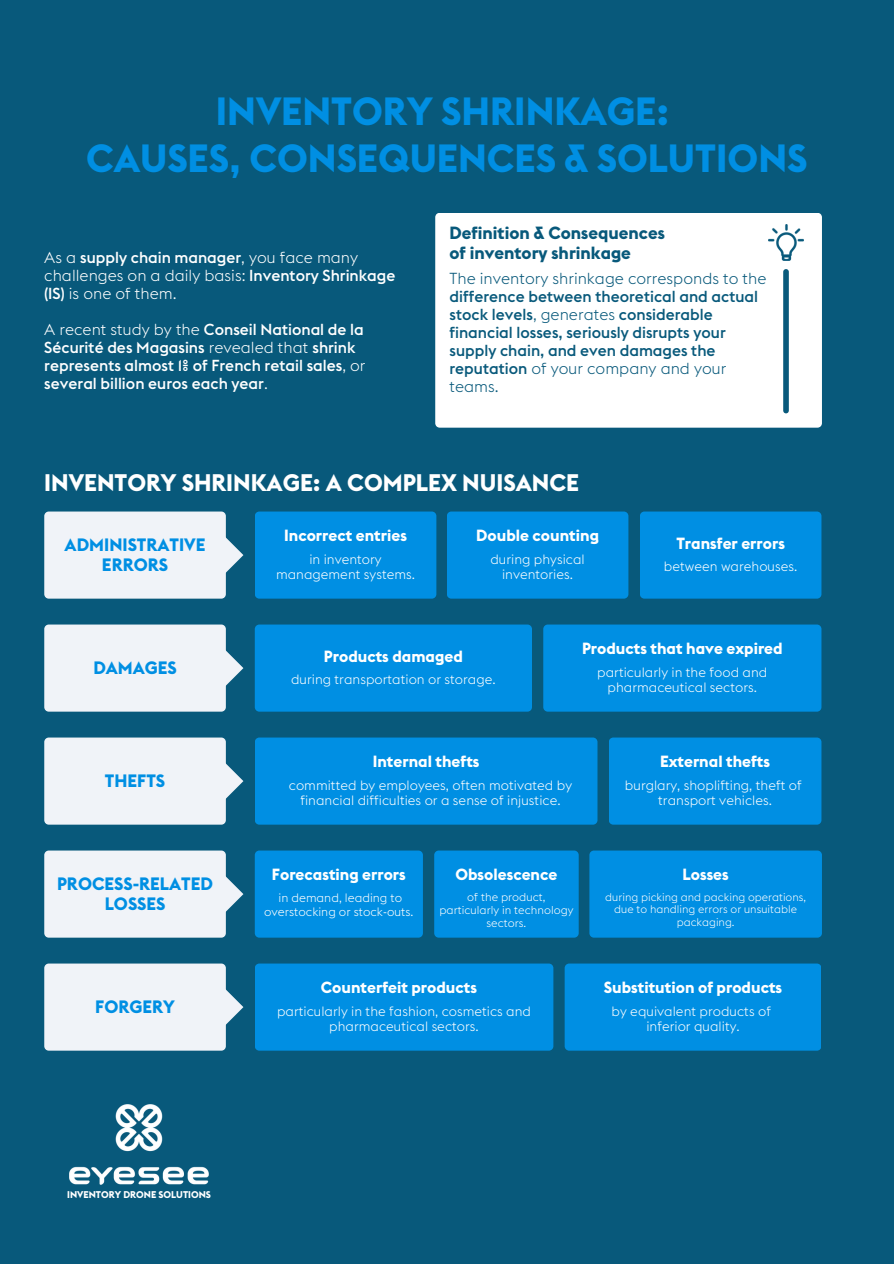
<style>
.page{position:relative;width:894px;height:1264px;background:#fff}
.page>*{position:absolute;margin:0;border:0;box-sizing:border-box;transform-origin:0 0}
.t1{font:700 38.85px/46.2px "Euclid Flex";color:#008fe3;text-align:center}
.t2{font:700 23.7px "Euclid Flex";color:#fff}
.t3{font:700 17.7px/20.2px "Euclid Flex";color:#008fe3;text-align:center}
.t4{font:700 17.4px/20.2px "Euclid Flex";color:#08597b}
.t5{font:700 15.9px "Euclid Flex";color:#fff}
.t6{font:500 15.75px/18px "Euclid Flex";color:#08597b}
.t7{font:500 15.75px/18px "Euclid Flex";color:#fff}
.t8{font:300 15.75px/18px "Euclid Flex";color:#fff}
.t9{font:300 13.35px/15.6px "Euclid Flex";color:#fff;text-align:center}
.t10{font:300 12px/14px "Euclid Flex";color:#fff;text-align:center}
.t11{font:300 11.25px/13px "Euclid Flex";color:#fff;text-align:center}
.t12{font:300 10.95px/12.8px "Euclid Flex";color:#fff;text-align:center}
.t13{font:700 9.6px "Euclid Flex";color:#fff}
.s1{font-weight:500}
.s2{font-weight:300}
</style>
<div class="page">
<div style="left:0;top:0;width:893px;height:1263px;background:#08597b"></div>
<div style="left:255px;top:511px;width:181px;height:87px;background:#008fe3;border-radius:4px"></div>
<div style="left:255px;top:850px;width:168px;height:87px;background:#008fe3;border-radius:4px"></div>
<div style="left:44px;top:511px;width:182px;height:87px;background:#f0f3f8;border-radius:4px"></div>
<div style="left:44px;top:850px;width:182px;height:87px;background:#f0f3f8;border-radius:4px"></div>
<div style="left:44px;top:624px;width:182px;height:87px;background:#f0f3f8;border-radius:4px"></div>
<div style="left:44px;top:737px;width:182px;height:87px;background:#f0f3f8;border-radius:4px"></div>
<div style="left:44px;top:963px;width:182px;height:87px;background:#f0f3f8;border-radius:4px"></div>
<div style="left:446px;top:511px;width:182px;height:87px;background:#008fe3;border-radius:4px"></div>
<div style="left:434px;top:850px;width:144px;height:87px;background:#008fe3;border-radius:4px"></div>
<div style="left:543px;top:624px;width:278px;height:87px;background:#008fe3;border-radius:4px"></div>
<div style="left:608px;top:737px;width:213px;height:87px;background:#008fe3;border-radius:4px"></div>
<div style="left:564px;top:963px;width:257px;height:87px;background:#008fe3;border-radius:4px"></div>
<div style="left:255px;top:624px;width:276px;height:87px;background:#008fe3;border-radius:5px"></div>
<div style="left:255px;top:737px;width:342px;height:87px;background:#008fe3;border-radius:4px"></div>
<div style="left:255px;top:963px;width:298px;height:87px;background:#008fe3;border-radius:4px"></div>
<div style="left:639px;top:511px;width:182px;height:87px;background:#008fe3;border-radius:4px"></div>
<div style="left:589px;top:850px;width:232px;height:87px;background:#008fe3;border-radius:4px"></div>
<svg style="left:225px;top:522px;width:18px;height:66px"></svg>
<svg style="left:225px;top:860px;width:18px;height:67px"></svg>
<svg style="left:225px;top:634px;width:18px;height:67px"></svg>
<svg style="left:225px;top:747px;width:18px;height:67px"></svg>
<svg style="left:225px;top:973px;width:18px;height:67px"></svg>
<div style="left:435px;top:213px;width:386px;height:214px;background:#fff"></div>
<img style="left:768px;top:224px;width:35px;height:36px">
<svg style="left:783px;top:269px;width:5px;height:144px"></svg>
<img style="left:69px;top:1104px;width:140px;height:81px">
<h4 class="t1" style="left:86px;top:88px;width:722px">INVENTORY SHRINKAGE:<br>CAUSES, CONSEQUENCES &amp; SOLUTIONS</h4>
<h5 class="t8" style="left:44px;top:248px;width:352px">As a <span class="s1">supply chain manager</span>, you face many challenges on a daily basis: <span class="s1">Inventory Shrinkage (IS)</span> is one of them.</h5>
<h5 class="t7" style="left:44px;top:320px;width:323px"><span class="s2">A recent study by the</span> Conseil National de la Sécurité des Magasins <span class="s2">revealed that</span> shrink represents almost 1% of French retail sales<span class="s2">, or </span>several billion euros each year<span class="s2">.</span></h5>
<h4 class="t4" style="left:449px;top:222px;width:217px">Definition &amp; Consequences of inventory shrinkage</h4>
<h6 class="t6" style="left:449px;top:269px;width:318px"><span class="s2">The inventory shrinkage corresponds to the </span>difference between theoretical and actual stock levels<span class="s2">, generates</span> considerable financial losses, seriously disrupts your supply chain, and even damages the reputation <span class="s2">of your company and your teams.</span></h6>
<p class="t2" style="left:44px;top:467px;width:536px">INVENTORY SHRINKAGE: A COMPLEX NUISANCE</p>
<h5 class="t3" style="left:65px;top:534px;width:142px">ADMINISTRATIVE<br>ERRORS</h5>
<h4 class="t5" style="left:284px;top:525px;width:124px">Incorrect entries</h4>
<h4 class="t9" style="left:276px;top:551px;width:140px">in inventory management systems.</h4>
<h3 class="t5" style="left:476px;top:525px;width:124px">Double counting</h3>
<h6 class="t9" style="left:490px;top:551px;width:96px">during physical inventories.</h6>
<h3 class="t5" style="left:676px;top:533px;width:110px">Transfer errors</h3>
<h4 class="t9" style="left:663px;top:558px;width:135px">between warehouses.</h4>
<h3 class="t3" style="left:93px;top:657px;width:85px">DAMAGES</h3>
<h4 class="t3" style="left:105px;top:770px;width:62px">THEFTS</h4>
<h2 class="t3" style="left:57px;top:873px;width:157px">PROCESS-RELATED<br>LOSSES</h2>
<h6 class="t3" style="left:95px;top:996px;width:81px">FORGERY</h6>
<h6 class="t5" style="left:324px;top:646px;width:140px">Products damaged</h6>
<h4 class="t9" style="left:291px;top:671px;width:206px">during transportation or storage.</h4>
<h6 class="t5" style="left:582px;top:638px;width:202px">Products that have expired</h6>
<h6 class="t9" style="left:597px;top:664px;width:171px">particularly in the food and pharmaceutical sectors.</h6>
<h3 class="t5" style="left:372px;top:751px;width:108px">Internal thefts</h3>
<h4 class="t5" style="left:659px;top:751px;width:112px">External thefts</h4>
<p class="t9" style="left:289px;top:777px;width:285px">committed by employees, often motivated by financial difficulties or a sense of injustice.</p>
<h3 class="t9" style="left:624px;top:777px;width:178px">burglary, shoplifting, theft of transport vehicles.</h3>
<h6 class="t5" style="left:272px;top:864px;width:135px">Forecasting errors</h6>
<h4 class="t5" style="left:455px;top:864px;width:103px">Obsolescence</h4>
<p class="t5" style="left:682px;top:864px;width:48px">Losses</p>
<h6 class="t10" style="left:264px;top:890px;width:151px">in demand, leading to overstocking or stock-outs.</h6>
<h4 class="t11" style="left:439px;top:890px;width:135px">of the product, particularly in technology sectors.</h4>
<h6 class="t12" style="left:605px;top:890px;width:202px">during picking and packing operations, due to handling errors or unsuitable packaging.</h6>
<h4 class="t5" style="left:321px;top:977px;width:157px">Counterfeit products</h4>
<h6 class="t5" style="left:603px;top:977px;width:180px">Substitution of products</h6>
<h4 class="t9" style="left:277px;top:1002px;width:255px">particularly in the fashion, cosmetics and pharmaceutical sectors.</h4>
<h4 class="t9" style="left:611px;top:1002px;width:161px">by equivalent products of inferior quality.</h4>
<p class="t13" style="left:67px;top:1188px;width:145px">INVENTORY DRONE SOLUTIONS</p>
</div>
